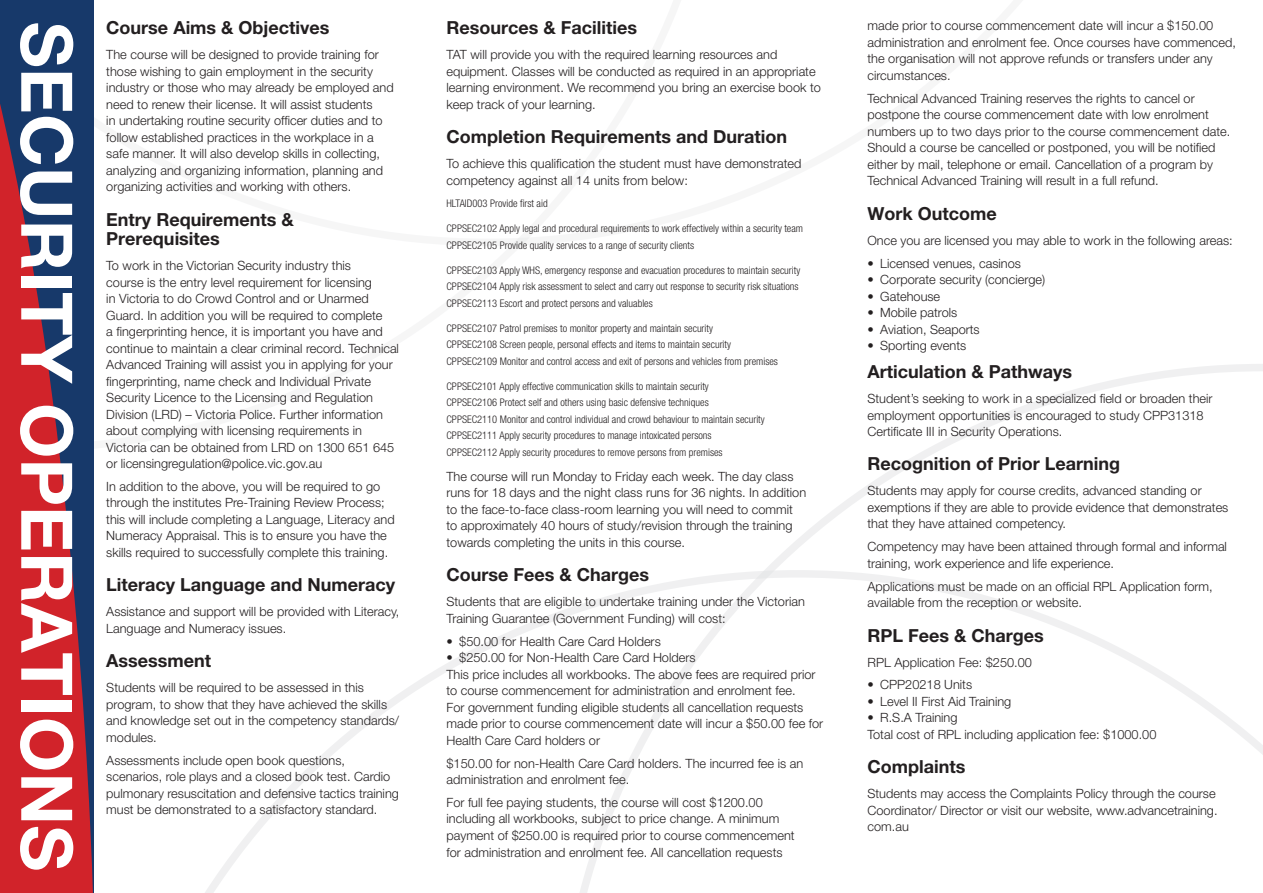
<style>
.page{position:relative;width:1263px;height:893px;background:#fff}
.page>*{position:absolute;margin:0;border:0;box-sizing:border-box;transform-origin:0 0}
.t1{font:700 71.25px "Helvetica Neue LT Pro";color:#fff}
.Heading{font:700 18px/19.5px "Helvetica Neue LT Pro";color:#231f20}
.Body{font:300 12.75px/16.5px "Helvetica Neue LT Pro";color:#231f20}
.Courses{font:300 condensed 10.5px/16.5px "Helvetica Neue LT Pro";color:#231f20}
</style>
<div class="page">
<svg style="left:765px;top:364px;width:498px;height:206px"></svg>
<svg style="left:205px;top:570px;width:1058px;height:323px"></svg>
<div style="left:0;top:0;width:94px;height:893px;background:#17396a"></div>
<svg style="left:0;top:104px;width:93px;height:789px;fill:#d1232a"></svg>
<p class="t1" style="left:91px;top:22px;width:851px;rotate:90deg">SECURITY OPERATIONS</p>
<p class="Heading" style="left:106px;top:18px;width:225px">Course Aims &amp; Objectives</p>
<p class="Body" style="left:106px;top:46px;width:289px">The course will be designed to provide training for those wishing to gain employment in the security industry or those who may already be employed and need to renew their license. It will assist students<br>in undertaking routine security officer duties and to follow established practices in the workplace in a safe manner. It will also develop skills in collecting, analyzing and organizing information, planning and organizing activities and working with others.</p>
<p class="Heading" style="left:106px;top:209px;width:189px">Entry Requirements &amp;<br>Prerequisites</p>
<p class="Body" style="left:106px;top:257px;width:294px">To work in the Victorian Security industry this<br>course is the entry level requirement for licensing<br>in Victoria to do Crowd Control and or Unarmed Guard. In addition you will be required to complete<br>a fingerprinting hence, it is important you have and continue to maintain a clear criminal record. Technical Advanced Training will assist you in applying for your fingerprinting, name check and Individual Private Security Licence to the Licensing and Regulation Division (LRD) – Victoria Police. Further information about complying with licensing requirements in Victoria can be obtained from LRD on 1300 651 645 or licensingregulation@police.vic.gov.au</p>
<p class="Body" style="left:106px;top:478px;width:290px">In addition to the above, you will be required to go through the institutes Pre-Training Review Process; this will include completing a Language, Literacy and Numeracy Appraisal. This is to ensure you have the skills required to successfully complete this training.</p>
<p class="Heading" style="left:106px;top:575px;width:290px">Literacy Language and Numeracy</p>
<p class="Body" style="left:106px;top:603px;width:295px">Assistance and support will be provided with Literacy,<br>Language and Numeracy issues.</p>
<p class="Heading" style="left:106px;top:651px;width:106px">Assessment</p>
<p class="Body" style="left:106px;top:679px;width:294px">Students will be required to be assessed in this program, to show that they have achieved the skills and knowledge set out in the competency standards/ modules.</p>
<p class="Body" style="left:106px;top:751px;width:294px">Assessments include open book questions, scenarios, role plays and a closed book test. Cardio pulmonary resuscitation and defensive tactics training must be demonstrated to a satisfactory standard.</p>
<p class="Heading" style="left:446px;top:18px;width:192px">Resources &amp; Facilities</p>
<p class="Body" style="left:446px;top:46px;width:376px">TAT will provide you with the required learning resources and equipment. Classes will be conducted as required in an appropriate learning environment. We recommend you bring an exercise book to keep track of your learning.</p>
<p class="Heading" style="left:446px;top:126px;width:342px">Completion Requirements and Duration</p>
<p class="Body" style="left:446px;top:155px;width:356px">To achieve this qualification the student must have demonstrated competency against all 14 units from below:</p>
<p class="Courses" style="left:446px;top:195px;width:103px">HLTAID003 Provide first aid</p>
<p class="Courses" style="left:446px;top:220px;width:358px">CPPSEC2102 Apply legal and procedural requirements to work effectively within a security team<br>CPPSEC2105 Provide quality services to a range of security clients</p>
<p class="Courses" style="left:446px;top:262px;width:355px">CPPSEC2103 Apply WHS, emergency response and evacuation procedures to maintain security<br>CPPSEC2104 Apply risk assessment to select and carry out response to security risk situations<br>CPPSEC2113 Escort and protect persons and valuables</p>
<p class="Courses" style="left:446px;top:320px;width:333px">CPPSEC2107 Patrol premises to monitor property and maintain security<br>CPPSEC2108 Screen people, personal effects and items to maintain security<br>CPPSEC2109 Monitor and control access and exit of persons and vehicles from premises</p>
<p class="Courses" style="left:446px;top:378px;width:320px">CPPSEC2101 Apply effective communication skills to maintain security<br>CPPSEC2106 Protect self and others using basic defensive techniques<br>CPPSEC2110 Monitor and control individual and crowd behaviour to maintain security CPPSEC2111 Apply security procedures to manage intoxicated persons CPPSEC2112 Apply security procedures to remove persons from premises</p>
<p class="Body" style="left:446px;top:468px;width:361px">The course will run Monday to Friday each week. The day class runs for 18 days and the night class runs for 36 nights. In addition to the face-to-face class-room learning you will need to commit to approximately 40 hours of study/revision through the training towards completing the units in this course.</p>
<p class="Heading" style="left:446px;top:565px;width:204px">Course Fees &amp; Charges</p>
<p class="Body" style="left:446px;top:593px;width:360px">Students that are eligible to undertake training under the Victorian<br>Training Guarantee (Government Funding) will cost:</p>
<p class="Body" style="left:446px;top:633px;width:216px">• $50.00 for Health Care Card Holders</p>
<p class="Body" style="left:446px;top:649px;width:250px">• $250.00 for Non-Health Care Card Holders</p>
<p class="Body" style="left:446px;top:666px;width:378px">This price includes all workbooks. The above fees are required prior to course commencement for administration and enrolment fee.<br>For government funding eligible students all cancellation requests made prior to course commencement date will incur a $50.00 fee for Health Care Card holders or</p>
<p class="Body" style="left:446px;top:754px;width:358px">$150.00 for non-Health Care Card holders. The incurred fee is an administration and enrolment fee.</p>
<p class="Body" style="left:446px;top:794px;width:350px">For full fee paying students, the course will cost $1200.00 including all workbooks, subject to price change. A minimum payment of $250.00 is required prior to course commencement for administration and enrolment fee. All cancellation requests</p>
<p class="Body" style="left:867px;top:17px;width:370px">made prior to course commencement date will incur a $150.00 administration and enrolment fee. Once courses have commenced, the organisation will not approve refunds or transfers under any circumstances.</p>
<p class="Body" style="left:867px;top:90px;width:364px">Technical Advanced Training reserves the rights to cancel or postpone the course commencement date with low enrolment numbers up to two days prior to the course commencement date.<br>Should a course be cancelled or postponed, you will be notified either by mail, telephone or email. Cancellation of a program by Technical Advanced Training will result in a full refund.</p>
<p class="Heading" style="left:867px;top:203px;width:131px">Work Outcome</p>
<p class="Body" style="left:867px;top:232px;width:367px">Once you are licensed you may able to work in the following areas:</p>
<p class="Body" style="left:867px;top:254px;width:155px">• Licensed venues, casinos</p>
<p class="Body" style="left:867px;top:271px;width:179px">• Corporate security (concierge)</p>
<p class="Body" style="left:867px;top:287px;width:74px">• Gatehouse</p>
<p class="Body" style="left:867px;top:304px;width:91px">• Mobile patrols</p>
<p class="Body" style="left:867px;top:320px;width:114px">• Aviation, Seaports</p>
<p class="Body" style="left:867px;top:337px;width:100px">• Sporting events</p>
<p class="Heading" style="left:867px;top:361px;width:206px">Articulation &amp; Pathways</p>
<p class="Body" style="left:867px;top:390px;width:347px">Student’s seeking to work in a specialized field or broaden their employment opportunities is encouraged to study CPP31318<br>Certificate III in Security Operations.</p>
<p class="Heading" style="left:867px;top:454px;width:254px">Recognition of Prior Learning</p>
<p class="Body" style="left:867px;top:482px;width:362px">Students may apply for course credits, advanced standing or exemptions if they are able to provide evidence that demonstrates that they have attained competency.</p>
<p class="Body" style="left:867px;top:538px;width:361px">Competency may have been attained through formal and informal training, work experience and life experience.</p>
<p class="Body" style="left:867px;top:578px;width:347px">Applications must be made on an official RPL Application form, available from the reception or website.</p>
<p class="Heading" style="left:867px;top:625px;width:178px">RPL Fees &amp; Charges</p>
<p class="Body" style="left:867px;top:653px;width:166px">RPL Application Fee: $250.00</p>
<p class="Body" style="left:867px;top:676px;width:106px">• CPP20218 Units</p>
<p class="Body" style="left:867px;top:693px;width:145px">• Level II First Aid Training</p>
<p class="Body" style="left:867px;top:709px;width:92px">• R.S.A Training</p>
<p class="Body" style="left:867px;top:726px;width:290px">Total cost of RPL including application fee: $1000.00</p>
<p class="Heading" style="left:867px;top:757px;width:99px">Complaints</p>
<p class="Body" style="left:867px;top:785px;width:352px">Students may access the Complaints Policy through the course<br>Coordinator/ Director or visit our website, www.advancetraining. com.au</p>
</div>
